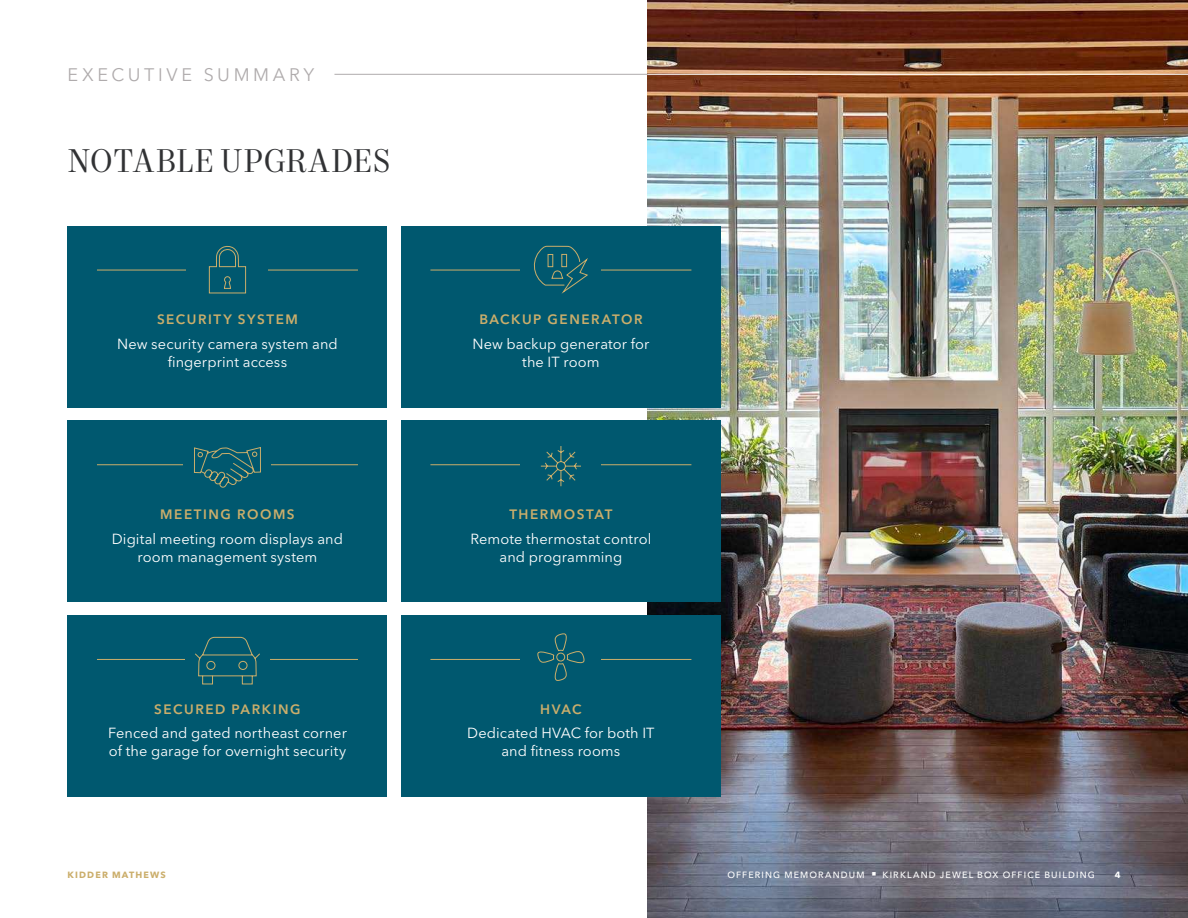
<style>
.page{position:relative;width:1188px;height:918px;background:#fff}
.page>*{position:absolute;margin:0;border:0;box-sizing:border-box;transform-origin:0 0}
.Headline_-_Level_2_-_Charcoal_2023{font:33px "Mort Modern 08";color:#313234}
.Section_Identifier_-_Sterling_2023{font:18px "Avenir Next LT Pro";letter-spacing:.2em;color:#afabac}
.Body_Copy_-_White_2023{font:14.55px/18px "Avenir Next LT Pro";letter-spacing:.01em;color:#fff;text-align:center}
.Subhead_-_Level_1_-_Gold_2023{font:600 13.5px "Avenir Next LT Pro";letter-spacing:.115em;color:#cbae6b}
.t1{font:500 9px "Avenir Next LT Pro";letter-spacing:.13em;color:#fff}
.t2{font:700 9px "Avenir Next LT Pro";letter-spacing:.13em;color:#cbae6b}
.t3{font:700 9px "Avenir Next LT Pro";color:#fff}
</style>
<div class="page">
<img style="left:647px;top:0;width:541px;height:799px">
<svg style="left:647px;top:799px;width:541px;height:119px;background:#6d6e7c"></svg>
<div style="left:68px;top:226px;width:319px;height:181px;background:#00586f"></div>
<hr style="left:97px;top:270px;width:261px;height:1px;background:#cbae6b">
<div style="left:187px;top:246px;width:81px;height:47px;background:#00586f"></div>
<div style="left:68px;top:421px;width:319px;height:181px;background:#00586f"></div>
<hr style="left:97px;top:464px;width:261px;height:1px;background:#cbae6b">
<div style="left:184px;top:444px;width:87px;height:47px;background:#00586f"></div>
<svg style="left:194px;top:447px;width:67px;height:41px"></svg>
<div style="left:401px;top:616px;width:320px;height:181px;background:#00586f"></div>
<hr style="left:430px;top:659px;width:261px;height:1px;background:#cbae6b">
<div style="left:520px;top:632px;width:81px;height:51px;background:#00586f"></div>
<div style="left:401px;top:226px;width:320px;height:181px;background:#00586f"></div>
<hr style="left:430px;top:270px;width:261px;height:1px;background:#cbae6b">
<div style="left:520px;top:243px;width:81px;height:51px;background:#00586f"></div>
<div style="left:68px;top:616px;width:319px;height:181px;background:#00586f"></div>
<hr style="left:97px;top:659px;width:261px;height:1px;background:#cbae6b">
<div style="left:185px;top:637px;width:85px;height:47px;background:#00586f"></div>
<div style="left:401px;top:421px;width:320px;height:181px;background:#00586f"></div>
<hr style="left:430px;top:464px;width:261px;height:1px;background:#cbae6b">
<div style="left:520px;top:442px;width:81px;height:47px;background:#00586f"></div>
<svg style="left:209px;top:245px;width:37px;height:49px"></svg>
<svg style="left:194px;top:615px;width:67px;height:70px"></svg>
<svg style="left:533px;top:246px;width:55px;height:47px"></svg>
<svg style="left:540px;top:446px;width:41px;height:41px"></svg>
<svg style="left:537px;top:633px;width:48px;height:48px"></svg>
<hr style="left:334px;top:74px;width:313px;height:1px;background:#afabac">
<hr style="left:647px;top:74px;width:541px;height:1px;background:#fff">
<p class="Section_Identifier_-_Sterling_2023" style="left:68px;top:64px;width:248px">EXECUTIVE SUMMARY</p>
<p class="Headline_-_Level_2_-_Charcoal_2023" style="left:68px;top:141px;width:325px">NOTABLE UPGRADES</p>
<p class="Subhead_-_Level_1_-_Gold_2023" style="left:157px;top:311px;width:142px">SECURITY SYSTEM</p>
<p class="Body_Copy_-_White_2023" style="left:117px;top:335px;width:222px">New security camera system and fingerprint access</p>
<p class="Subhead_-_Level_1_-_Gold_2023" style="left:160px;top:506px;width:136px">MEETING ROOMS</p>
<p class="Body_Copy_-_White_2023" style="left:112px;top:529px;width:233px">Digital meeting room displays and room management system</p>
<p class="Subhead_-_Level_1_-_Gold_2023" style="left:154px;top:701px;width:148px">SECURED PARKING</p>
<p class="Body_Copy_-_White_2023" style="left:108px;top:724px;width:240px;text-align:left">Fenced and gated northeast corner of the garage for overnight security</p>
<p class="Subhead_-_Level_1_-_Gold_2023" style="left:479px;top:311px;width:165px">BACKUP GENERATOR</p>
<p class="Body_Copy_-_White_2023" style="left:472px;top:335px;width:178px">New backup generator for the IT room</p>
<p class="Subhead_-_Level_1_-_Gold_2023" style="left:509px;top:506px;width:105px">THERMOSTAT</p>
<p class="Body_Copy_-_White_2023" style="left:471px;top:529px;width:182px">Remote thermostat control and programming</p>
<p class="Subhead_-_Level_1_-_Gold_2023" style="left:540px;top:701px;width:43px">HVAC</p>
<p class="Body_Copy_-_White_2023" style="left:467px;top:724px;width:189px">Dedicated HVAC for both IT and fitness rooms</p>
<p class="t2" style="left:68px;top:869px;width:100px">KIDDER MATHEWS</p>
<p class="t1" style="left:727px;top:869px;width:369px">OFFERING MEMORANDUM ■ KIRKLAND JEWEL BOX OFFICE BUILDING</p>
<p class="t3" style="left:1115px;top:869px;width:7px">4</p>
</div>
